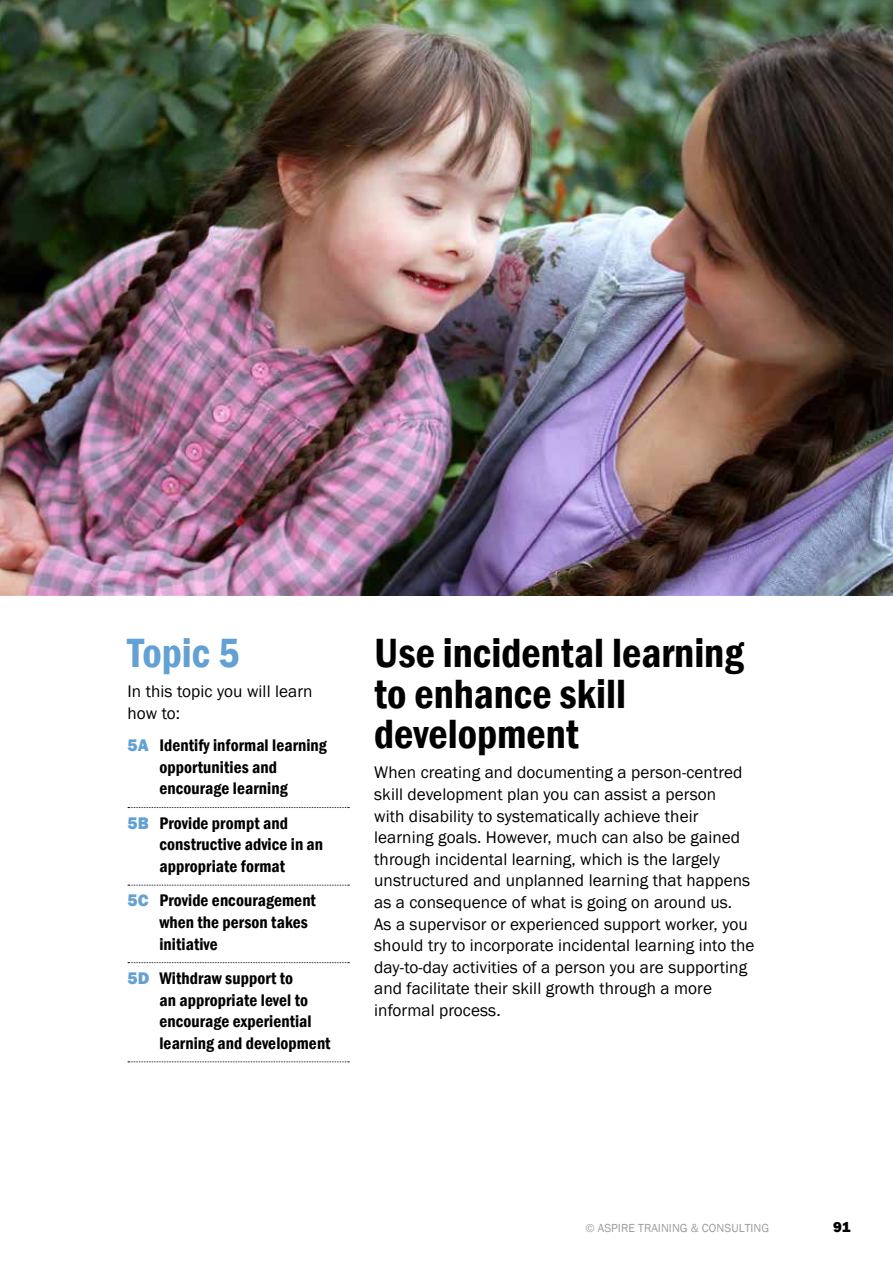
<style>
.page{position:relative;width:893px;height:1263px;background:#fff}
.page>*{position:absolute;margin:0;border:0;box-sizing:border-box;transform-origin:0 0}
.H0-topic{font:600 condensed 42px/40.5px "Franklin Gothic";color:#000}
.H0-topic_colour{font:600 condensed 42px "Franklin Gothic";color:#63a1d4}
.text{font:17.25px/21.6px "Franklin Gothic";letter-spacing:.005em;color:#000}
.Topic_list{font:600 condensed 17.25px/21.6px "Franklin Gothic";letter-spacing:.005em;color:#000}
.t1{font:800 15px "Franklin Gothic";color:#000}
.s1{font-weight:800;font-stretch:normal;color:#63a1d4}
</style>
<div class="page">
<svg style="left:128px;top:807px;width:221px;height:1px"></svg>
<svg style="left:128px;top:885px;width:221px;height:1px"></svg>
<svg style="left:128px;top:962px;width:221px;height:1px"></svg>
<svg style="left:128px;top:1061px;width:221px;height:1px"></svg>
<img style="left:0;top:0;width:893px;height:595px">
<p class="H0-topic_colour" style="left:128px;top:625px;width:114px">Topic 5</p>
<p class="text" style="left:128px;top:681px;width:187px">In this topic you will learn how to:</p>
<p class="Topic_list" style="left:159px;top:734px;width:169px;text-indent:-32px"><span class="s1">5A</span> Identify informal learning opportunities and encourage learning</p>
<p class="Topic_list" style="left:159px;top:812px;width:165px;text-indent:-32px"><span class="s1">5B</span> Provide prompt and constructive advice in an appropriate format</p>
<p class="Topic_list" style="left:159px;top:889px;width:158px;text-indent:-32px"><span class="s1">5C</span> Provide encouragement when the person takes initiative</p>
<p class="Topic_list" style="left:159px;top:967px;width:173px;text-indent:-32px"><span class="s1">5D</span> Withdraw support to<br>an appropriate level to encourage experiential learning and development</p>
<p class="H0-topic" style="left:374px;top:632px;width:371px">Use incidental learning to enhance skill development</p>
<p class="text" style="left:374px;top:762px;width:382px">When creating and documenting a person-centred skill development plan you can assist a person<br>with disability to systematically achieve their learning goals. However, much can also be gained through incidental learning, which is the largely unstructured and unplanned learning that happens as a consequence of what is going on around us.<br>As a supervisor or experienced support worker, you should try to incorporate incidental learning into the day-to-day activities of a person you are supporting and facilitate their skill growth through a more informal process.</p>
<p class="t1" style="left:833px;top:1217px;width:19px">91</p>
</div>
